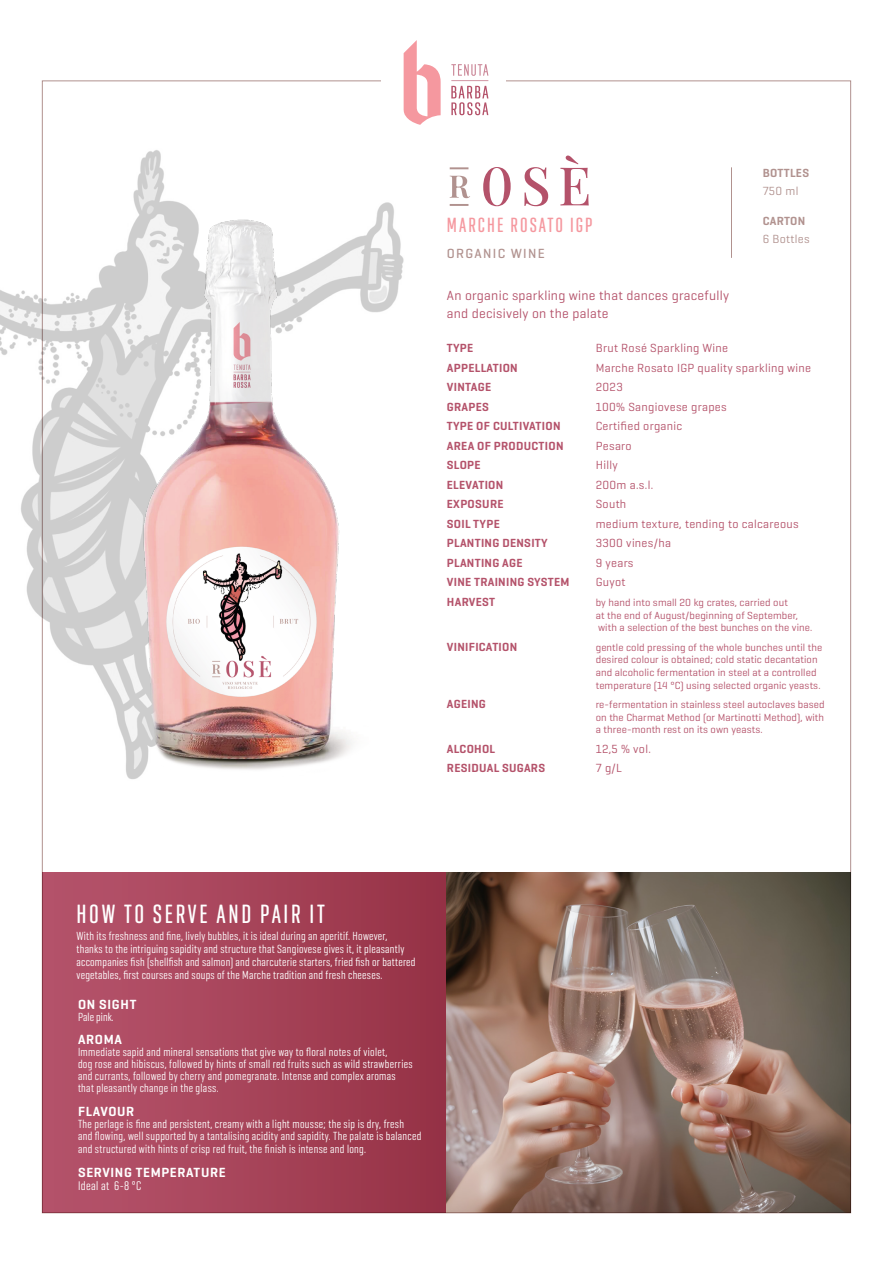
<style>
.page{position:relative;width:893px;height:1263px;background:#fff}
.page>*{position:absolute;margin:0;border:0;box-sizing:border-box;transform-origin:0 0}
.t1{font:500 27px "Geogrotesque X Comp";letter-spacing:.1em;color:#fff}
.t2{font:500 21px "Geogrotesque X Comp";letter-spacing:.1em;color:#f5989f}
.t3{font:13.5px/18px "Geogrotesque";letter-spacing:.02em;color:#b4526a}
.t4{font:600 13.5px "Geogrotesque";letter-spacing:.05em;color:#fff}
.t5{font:500 13.5px "Geogrotesque";letter-spacing:.1em;color:#b1928f}
.t6{font:12.75px "Geogrotesque Comp";letter-spacing:.025em;color:#fff}
.t7{font:12px/12.9px "Geogrotesque Comp";letter-spacing:.025em;color:#fff}
.t8{font:12px "Geogrotesque";letter-spacing:.025em;color:#b4526a}
.t9{font:600 12px "Geogrotesque";letter-spacing:.025em;color:#b4526a}
.t10{font:600 12px "Geogrotesque";letter-spacing:.025em;color:#b1928f}
.t11{font:12px "Geogrotesque";letter-spacing:.025em;color:#b1928f}
.t12{font:12px "Geogrotesque Comp";letter-spacing:.005em;color:#fff}
.t13{font:10.5px/12.6px "Geogrotesque";letter-spacing:.01em;color:#b4526a}
</style>
<div class="page">
<div style="left:42px;top:873px;width:404px;height:340px;background:linear-gradient(to right,#b7556d,#963246)"></div>
<img style="left:446px;top:873px;width:403px;height:338px">
<svg style="left:451px;top:64px;width:37px;height:51px"></svg>
<svg style="left:404px;top:40px;width:37px;height:85px"></svg>
<hr style="left:731px;top:167px;width:1px;height:91px;background:#b1928f">
<img style="left:0;top:171px;width:450px;height:654px">
<svg style="left:483px;top:155px;width:106px;height:51px"></svg>
<svg style="left:450px;top:167px;width:20px;height:39px"></svg>
<p class="t10" style="left:763px;top:166px;width:48px">BOTTLES</p>
<p class="t11" style="left:763px;top:184px;width:37px">750 ml</p>
<p class="t10" style="left:763px;top:214px;width:44px">CARTON</p>
<p class="t11" style="left:763px;top:232px;width:49px">6 Bottles</p>
<h2 class="t2" style="left:447px;top:212px;width:147px">MARCHE ROSATO IGP</h2>
<p class="t5" style="left:447px;top:245px;width:99px">ORGANIC WINE</p>
<p class="t3" style="left:447px;top:286px;width:284px">An organic sparkling wine that dances gracefully and decisively on the palate</p>
<p class="t9" style="left:447px;top:341px;width:28px">TYPE</p>
<p class="t8" style="left:596px;top:341px;width:134px">Brut Rosé Sparkling Wine</p>
<p class="t9" style="left:447px;top:360px;width:72px">APPELLATION</p>
<p class="t8" style="left:596px;top:360px;width:217px">Marche Rosato IGP quality sparkling wine</p>
<p class="t9" style="left:447px;top:380px;width:46px">VINTAGE</p>
<p class="t8" style="left:596px;top:380px;width:29px">2023</p>
<p class="t9" style="left:447px;top:399px;width:44px">GRAPES</p>
<p class="t8" style="left:596px;top:399px;width:133px">100% Sangiovese grapes</p>
<p class="t9" style="left:447px;top:419px;width:115px">TYPE OF CULTIVATION</p>
<p class="t8" style="left:596px;top:419px;width:88px">Certified organic</p>
<p class="t9" style="left:447px;top:438px;width:118px">AREA OF PRODUCTION</p>
<p class="t8" style="left:596px;top:438px;width:38px">Pesaro</p>
<p class="t9" style="left:447px;top:458px;width:35px">SLOPE</p>
<p class="t8" style="left:596px;top:458px;width:23px">Hilly</p>
<p class="t9" style="left:447px;top:477px;width:58px">ELEVATION</p>
<p class="t8" style="left:596px;top:477px;width:59px">200m a.s.l.</p>
<p class="t9" style="left:447px;top:497px;width:58px">EXPOSURE</p>
<p class="t8" style="left:596px;top:497px;width:32px">South</p>
<p class="t9" style="left:447px;top:516px;width:54px">SOIL TYPE</p>
<p class="t8" style="left:596px;top:516px;width:205px">medium texture, tending to calcareous</p>
<p class="t9" style="left:447px;top:536px;width:102px">PLANTING DENSITY</p>
<p class="t8" style="left:596px;top:536px;width:77px">3300 vines/ha</p>
<p class="t9" style="left:447px;top:555px;width:77px">PLANTING AGE</p>
<p class="t8" style="left:596px;top:555px;width:39px">9 years</p>
<p class="t9" style="left:447px;top:575px;width:124px">VINE TRAINING SYSTEM</p>
<p class="t8" style="left:596px;top:575px;width:31px">Guyot</p>
<p class="t9" style="left:447px;top:594px;width:50px">HARVEST</p>
<p class="t13" style="left:596px;top:596px;width:218px">by hand into small 20 kg crates, carried out<br>at the end of August/beginning of September, with a selection of the best bunches on the vine.</p>
<p class="t9" style="left:447px;top:639px;width:72px">VINIFICATION</p>
<p class="t13" style="left:596px;top:640px;width:228px">gentle cold pressing of the whole bunches until the desired colour is obtained; cold static decantation and alcoholic fermentation in steel at a controlled temperature (14 °C) using selected organic yeasts.</p>
<p class="t9" style="left:447px;top:696px;width:40px">AGEING</p>
<p class="t13" style="left:596px;top:698px;width:231px;text-align:justify">re-fermentation in stainless steel autoclaves based on the Charmat Method (or Martinotti Method), with a three-month rest on its own yeasts.</p>
<p class="t9" style="left:447px;top:741px;width:50px">ALCOHOL</p>
<p class="t8" style="left:596px;top:741px;width:57px">12,5 % vol.</p>
<p class="t9" style="left:447px;top:761px;width:100px">RESIDUAL SUGARS</p>
<p class="t8" style="left:596px;top:761px;width:28px">7 g/L</p>
<h1 class="t1" style="left:77px;top:897px;width:250px">HOW TO SERVE AND PAIR IT</h1>
<p class="t7" style="left:77px;top:929px;width:340px">With its freshness and fine, lively bubbles, it is ideal during an aperitif. However, thanks to the intriguing sapidity and structure that Sangiovese gives it, it pleasantly accompanies fish (shellfish and salmon) and charcuterie starters, fried fish or battered vegetables, first courses and soups of the Marche tradition and fresh cheeses.</p>
<p class="t4" style="left:78px;top:995px;width:60px">ON SIGHT</p>
<p class="t12" style="left:78px;top:1010px;width:37px">Pale pink.</p>
<p class="t4" style="left:78px;top:1031px;width:45px">AROMA</p>
<p class="t7" style="left:78px;top:1045px;width:336px;line-height:12px">Immediate sapid and mineral sensations that give way to floral notes of violet,<br>dog rose and hibiscus, followed by hints of small red fruits such as wild strawberries and currants, followed by cherry and pomegranate. Intense and complex aromas that pleasantly change in the glass.</p>
<p class="t4" style="left:78px;top:1103px;width:58px">FLAVOUR</p>
<p class="t7" style="left:78px;top:1117px;width:345px;line-height:12.5px">The perlage is fine and persistent, creamy with a light mousse; the sip is dry, fresh<br>and flowing, well supported by a tantalising acidity and sapidity. The palate is balanced and structured with hints of crisp red fruit, the finish is intense and long.</p>
<p class="t4" style="left:78px;top:1164px;width:149px">SERVING TEMPERATURE</p>
<p class="t6" style="left:78px;top:1177px;width:65px">Ideal at 6-8 °C</p>
</div>
